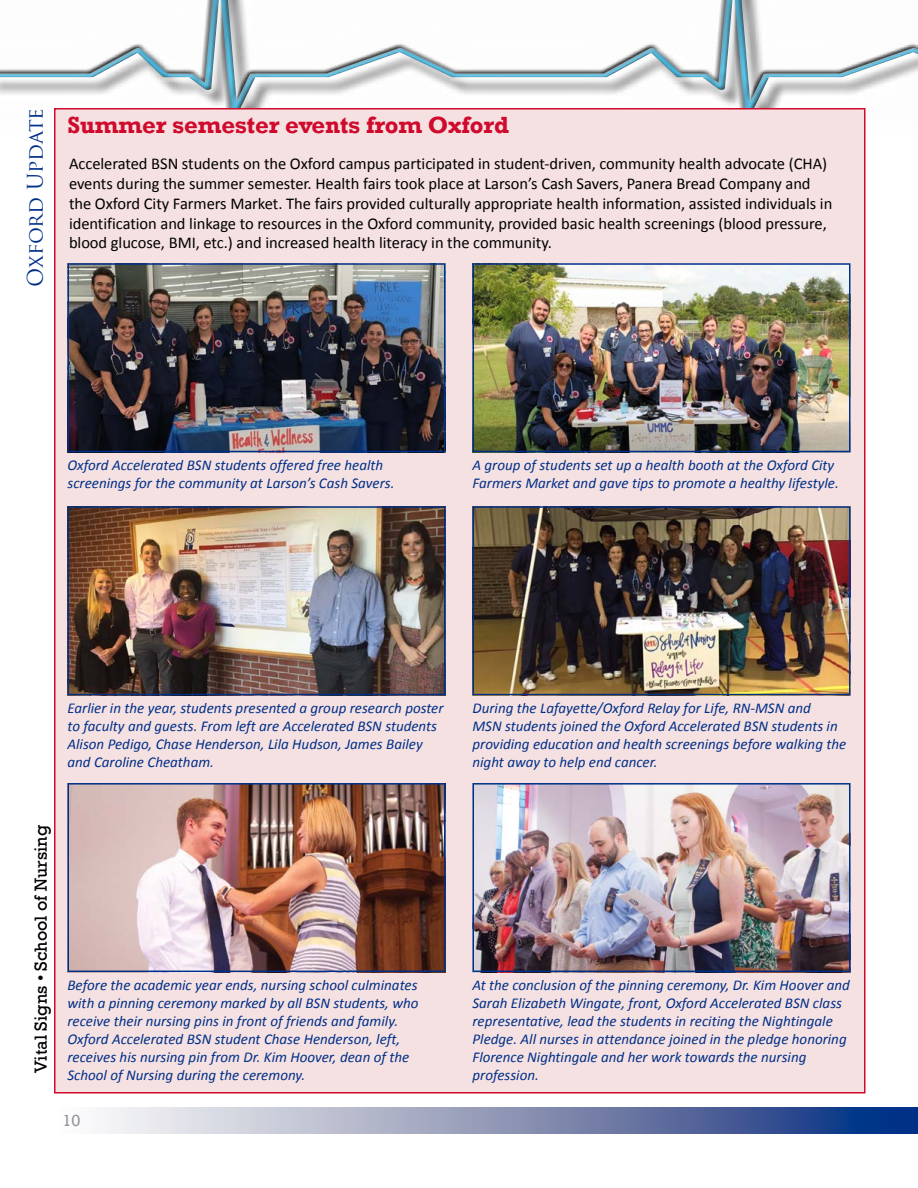
<style>
.page{position:relative;width:918px;height:1188px;background:#fff}
.page>*{position:absolute;margin:0;border:0;box-sizing:border-box;transform-origin:0 0}
.t1{font:700 24px "Rockwell";letter-spacing:-.005em;color:#d00a2c}
.t2{font:21px "Trajan Pro";letter-spacing:-.01em;color:#002f87}
.t3{font:18px "Rockwell";color:#000}
.t4{font:16.5px/19.8px "Calibri";letter-spacing:-.005em;color:#000}
.t5{font:16.5px "Rockwell";color:#939598}
.t6{font:italic 15px/18px "Calibri";color:#002f87}
</style>
<div class="page">
<svg style="left:102px;top:1107px;width:816px;height:27px;background:#8491b6"></svg>
<div style="left:0;top:0;width:918px;height:121px;background:#000;opacity:.75"></div>
<div style="left:55px;top:109px;width:810px;height:984px;background:#f5e1e2"></div>
<img style="left:475px;top:509px;width:372px;height:183px">
<div style="left:472px;top:506px;width:378px;height:189px;border:2px solid #002f87"></div>
<img style="left:71px;top:266px;width:372px;height:183px">
<div style="left:68px;top:263px;width:378px;height:189px;border:2px solid #002f87"></div>
<img style="left:71px;top:786px;width:372px;height:183px">
<div style="left:68px;top:783px;width:378px;height:189px;border:2px solid #002f87"></div>
<img style="left:475px;top:266px;width:372px;height:183px">
<div style="left:472px;top:263px;width:378px;height:189px;border:2px solid #002f87"></div>
<img style="left:475px;top:786px;width:372px;height:183px">
<div style="left:472px;top:783px;width:378px;height:189px;border:2px solid #002f87"></div>
<img style="left:71px;top:509px;width:372px;height:183px">
<div style="left:68px;top:506px;width:378px;height:189px;border:2px solid #002f87"></div>
<h2 class="t2" style="left:22px;top:287px;width:180px;rotate:-90deg">Oxford Update</h2>
<h1 class="t1" style="left:68px;top:111px;width:443px">Summer semester events from Oxford</h1>
<p class="t4" style="left:69px;top:154px;width:765px">Accelerated BSN students on the Oxford campus participated in student-driven, community health advocate (CHA) events during the summer semester. Health fairs took place at Larson’s Cash Savers, Panera Bread Company and the Oxford City Farmers Market. The fairs provided culturally appropriate health information, assisted individuals in identification and linkage to resources in the Oxford community, provided basic health screenings (blood pressure, blood glucose, BMI, etc.) and increased health literacy in the community.</p>
<p class="t6" style="left:68px;top:456px;width:329px">Oxford Accelerated BSN students offered free health screenings for the community at Larson’s Cash Savers.</p>
<p class="t6" style="left:472px;top:456px;width:368px">A group of students set up a health booth at the Oxford City<br>Farmers Market and gave tips to promote a healthy lifestyle.</p>
<p class="t6" style="left:68px;top:699px;width:378px">Earlier in the year, students presented a group research poster to faculty and guests. From left are Accelerated BSN students Alison Pedigo, Chase Henderson, Lila Hudson, James Bailey and Caroline Cheatham.</p>
<p class="t3" style="left:30px;top:1073px;width:250px;rotate:-90deg">Vital Signs • School of Nursing</p>
<p class="t6" style="left:68px;top:976px;width:352px">Before the academic year ends, nursing school culminates with a pinning ceremony marked by all BSN students, who receive their nursing pins in front of friends and family.<br>Oxford Accelerated BSN student Chase Henderson, left, receives his nursing pin from Dr. Kim Hoover, dean of the School of Nursing during the ceremony.</p>
<p class="t5" style="left:63px;top:1111px;width:19px">10</p>
<p class="t6" style="left:472px;top:699px;width:375px">During the Lafayette/Oxford Relay for Life, RN-MSN and<br>MSN students joined the Oxford Accelerated BSN students in providing education and health screenings before walking the night away to help end cancer.</p>
<p class="t6" style="left:472px;top:976px;width:379px">At the conclusion of the pinning ceremony, Dr. Kim Hoover and Sarah Elizabeth Wingate, front, Oxford Accelerated BSN class representative, lead the students in reciting the Nightingale Pledge. All nurses in attendance joined in the pledge honoring Florence Nightingale and her work towards the nursing profession.</p>
</div>
